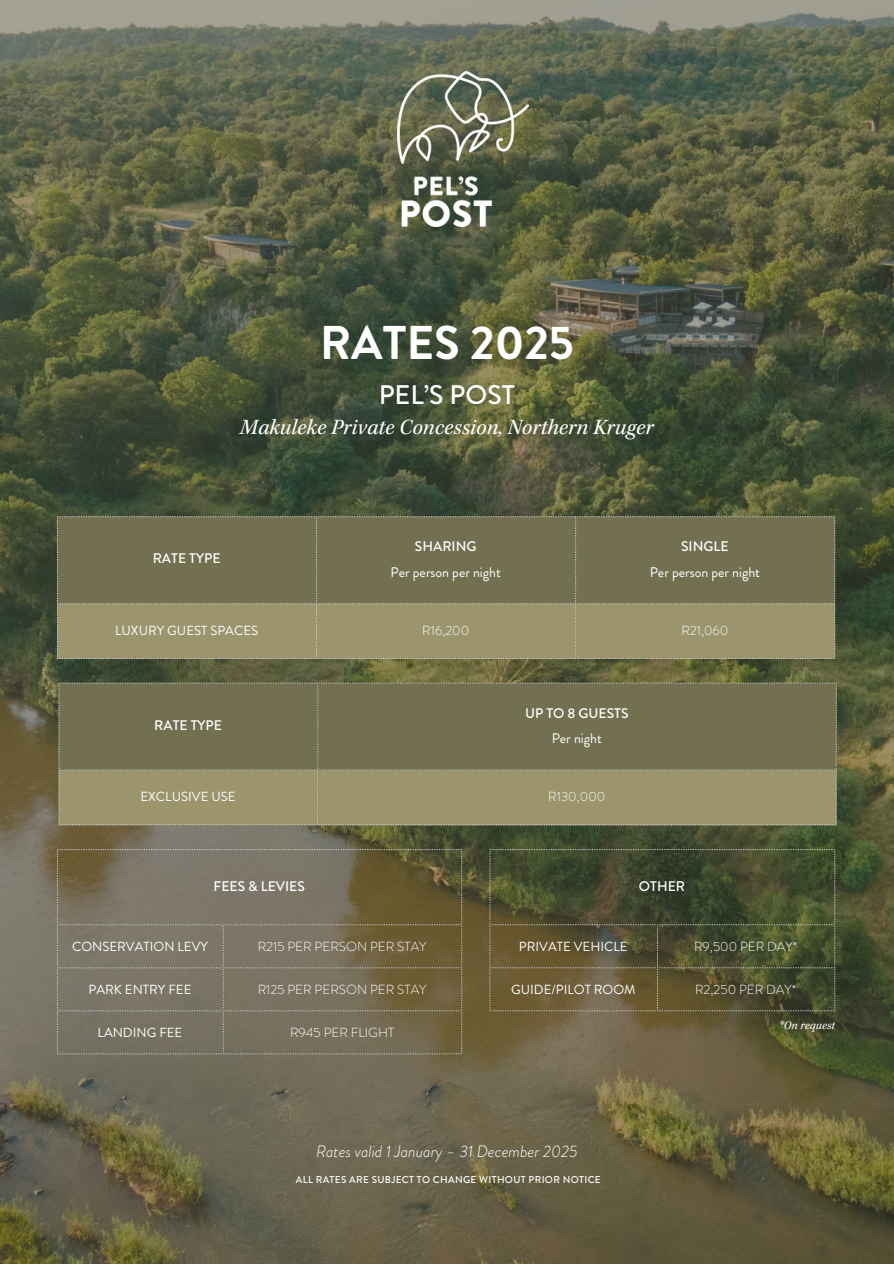
<style>
.page{position:relative;width:894px;height:1264px;background:#fff}
.page>*{position:absolute;margin:0;border:0;box-sizing:border-box;transform-origin:0 0}
.t1{font:700 47.25px "Brandon Grotesque";color:#fff}
.t2{font:500 26.85px "Brandon Grotesque";color:#fff}
.t3{font:italic 22.35px "Kepler Std";color:#fff}
.t4{font:italic 300 16.5px "Brandon Grotesque";color:#fff}
.t5{font:500 13.95px "Brandon Grotesque";color:#fff}
.t6{font:13.95px "Brandon Grotesque";color:#fff}
.t7{font:300 13.2px "Brandon Grotesque";color:#fff}
.t8{font:13.2px "Brandon Grotesque";color:#fff}
.t9{font:italic 12px "Kepler Std";color:#fff}
.t10{font:500 9.9px "Brandon Grotesque";letter-spacing:.035em;color:#fff}
</style>
<div class="page">
<img style="left:0;top:0;width:893px;height:1263px">
<svg style="left:57px;top:516px;width:777px;height:143px;background:#827e5c"></svg>
<svg style="left:57px;top:849px;width:167px;height:205px;background:#7b7465"></svg>
<svg style="left:224px;top:849px;width:238px;height:205px;background:#736a51"></svg>
<svg style="left:489px;top:849px;width:346px;height:162px;background:#4e4f31"></svg>
<img style="left:397px;top:71px;width:131px;height:155px">
<svg style="left:58px;top:682px;width:778px;height:143px;background:#827e5c"></svg>
<p class="t1" style="left:320px;top:310px;width:255px">RATES 2025</p>
<h2 class="t2" style="left:378px;top:375px;width:138px">PEL’S POST</h2>
<h3 class="t3" style="left:240px;top:418px;width:415px">Makuleke Private Concession, Northern Kruger</h3>
<p class="t5" style="left:153px;top:548px;width:69px">RATE TYPE</p>
<p class="t5" style="left:415px;top:536px;width:63px">SHARING</p>
<p class="t6" style="left:390px;top:562px;width:112px">Per person per night</p>
<p class="t5" style="left:681px;top:536px;width:49px">SINGLE</p>
<p class="t6" style="left:649px;top:562px;width:112px">Per person per night</p>
<p class="t8" style="left:115px;top:621px;width:145px">LUXURY GUEST SPACES</p>
<h1 class="t7" style="left:422px;top:621px;width:49px">R16,200</h1>
<p class="t7" style="left:681px;top:621px;width:49px">R21,060</p>
<p class="t5" style="left:154px;top:715px;width:69px">RATE TYPE</p>
<p class="t5" style="left:525px;top:703px;width:105px">UP TO 8 GUESTS</p>
<p class="t6" style="left:551px;top:728px;width:52px">Per night</p>
<p class="t8" style="left:140px;top:787px;width:97px">EXCLUSIVE USE</p>
<p class="t7" style="left:548px;top:787px;width:59px">R130,000</p>
<p class="t5" style="left:213px;top:876px;width:93px">FEES &amp; LEVIES</p>
<p class="t5" style="left:638px;top:876px;width:48px">OTHER</p>
<p class="t8" style="left:72px;top:936px;width:137px">CONSERVATION LEVY</p>
<p class="t7" style="left:257px;top:936px;width:170px">R215 PER PERSON PER STAY</p>
<p class="t8" style="left:88px;top:979px;width:104px">PARK ENTRY FEE</p>
<p class="t7" style="left:257px;top:979px;width:170px">R125 PER PERSON PER STAY</p>
<p class="t8" style="left:97px;top:1022px;width:86px">LANDING FEE</p>
<p class="t7" style="left:290px;top:1022px;width:106px">R945 PER FLIGHT</p>
<p class="t8" style="left:519px;top:936px;width:110px">PRIVATE VEHICLE</p>
<p class="t7" style="left:694px;top:936px;width:105px">R9,500 PER DAY*</p>
<p class="t8" style="left:511px;top:979px;width:126px">GUIDE/PILOT ROOM</p>
<p class="t7" style="left:694px;top:979px;width:103px">R2,250 PER DAY*</p>
<h3 class="t9" style="left:779px;top:1020px;width:57px">*On request</h3>
<p class="t4" style="left:316px;top:1139px;width:262px">Rates valid 1 January – 31 December 2025</p>
<h4 class="t10" style="left:296px;top:1172px;width:306px">ALL RATES ARE SUBJECT TO CHANGE WITHOUT PRIOR NOTICE</h4>
</div>
